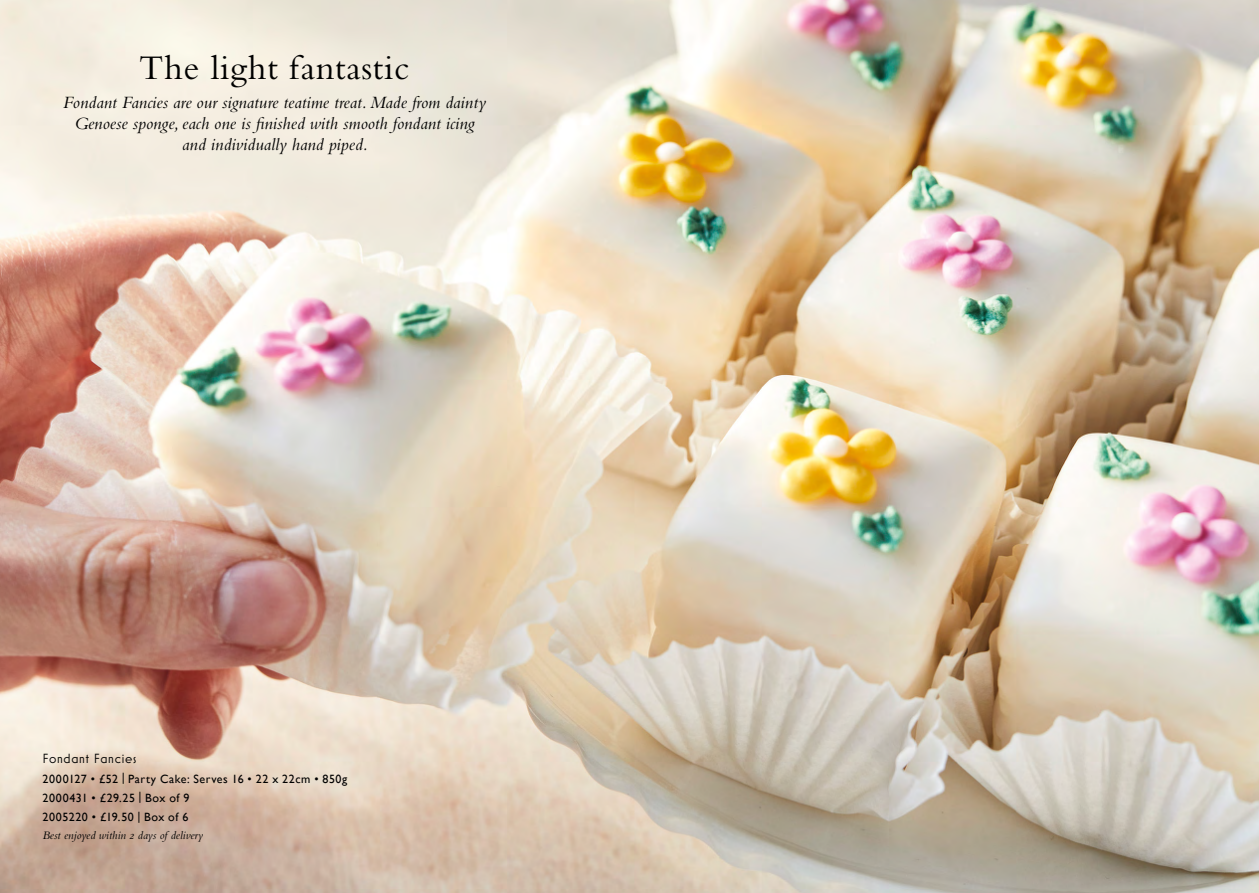
<style>
.page{position:relative;width:1259px;height:893px;background:#fff}
.page>*{position:absolute;margin:0;border:0;box-sizing:border-box;transform-origin:0 0}
.t1{font:36px "Bembo NT";letter-spacing:.02em;color:#000}
.t2{font:italic 18px/21px "Bembo NT";color:#000;text-align:center}
.t3{font:13.5px "Mostra Nuova";letter-spacing:.05em;color:#000}
.t4{font:12px/19.2px "Gill Sans";letter-spacing:.045em;color:#000}
.t5{font:italic 12px "Bembo NT";color:#000}
</style>
<div class="page">
<img style="left:0;top:0;width:1259px;height:893px">
<h1 class="t1" style="left:139px;top:46px;width:272px">The light fantastic</h1>
<p class="t2" style="left:63px;top:92px;width:425px">Fondant Fancies are our signature teatime treat. Made from dainty<br>Genoese sponge, each one is finished with smooth fondant icing and individually hand piped.</p>
<p class="t3" style="left:43px;top:751px;width:95px">Fondant Fancies</p>
<p class="t4" style="left:43px;top:769px;width:306px">2000127 • £52 | Party Cake: Serves 16 • 22 x 22cm • 850g<br>2000431 • £29.25 | Box of 9<br>2005220 • £19.50 | Box of 6</p>
<p class="t5" style="left:42px;top:828px;width:162px">Best enjoyed within 2 days of delivery</p>
</div>
